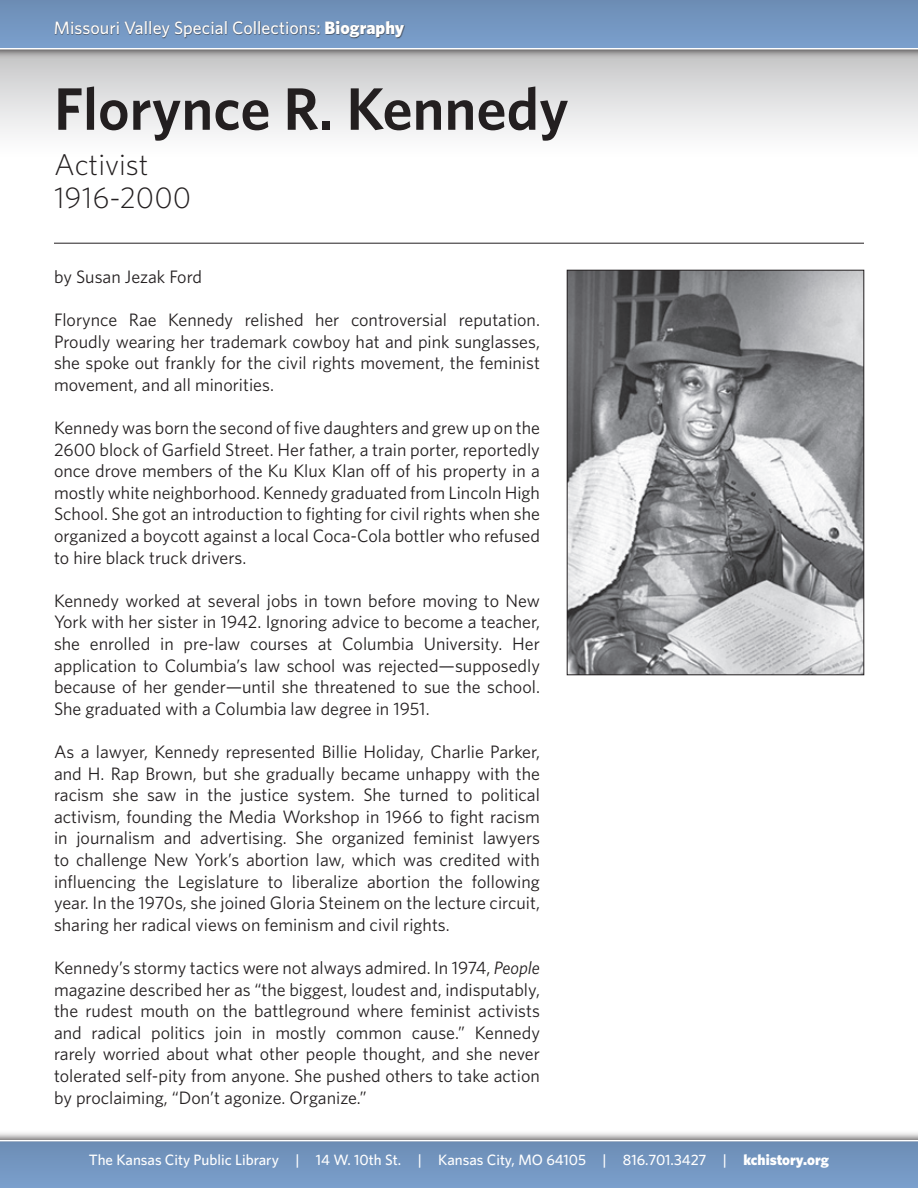
<style>
.page{position:relative;width:918px;height:1188px;background:#fff}
.page>*{position:absolute;margin:0;border:0;box-sizing:border-box;transform-origin:0 0}
.t1{font:600 60px "Whitney";color:#231f20}
.t2{font:300 30px "Whitney";color:#231f20}
.t3{font:18px/21.6px "Whitney";color:#231f20;text-align:justify}
.t4{font:500 18px "Whitney";color:#fff}
.t5{font:500 15px "Whitney";color:#fff}
.s1{font-weight:900}
.s2{font-style:italic}
</style>
<div class="page">
<div style="left:0;top:50px;width:918px;height:108px;background:linear-gradient(to bottom,#c5c5c6,#fff)"></div>
<div style="left:0;top:0;width:918px;height:60px;background:#231f20;opacity:.75"></div>
<div style="left:0;top:0;width:918px;height:48px;background:linear-gradient(to bottom,#6c8db4,#7b9fcc)"></div>
<div style="left:52px;top:16px;width:544px;height:41px;background:#231f20;opacity:.75"></div>
<div style="left:0;top:1130px;width:918px;height:58px;background:#231f20;opacity:.75"></div>
<svg style="left:0;top:1140px;width:918px;height:2px"></svg>
<div style="left:0;top:1142px;width:918px;height:46px;background:#7396c1"></div>
<hr style="left:54px;top:243px;width:810px;height:1px;background:#231f20">
<img style="left:569px;top:272px;width:293px;height:401px">
<div style="left:567px;top:270px;width:297px;height:405px;border:1px solid #231f20"></div>
<p class="t4" style="left:54px;top:17px;width:352px">Missouri Valley Special Collections: <span class="s1">Biography</span></p>
<p class="t1" style="left:54px;top:73px;width:516px">Florynce R. Kennedy</p>
<p class="t2" style="left:54px;top:147px;width:96px">Activist</p>
<p class="t2" style="left:54px;top:180px;width:139px">1916-2000</p>
<p class="t3" style="left:54px;top:265px;width:150px">by Susan Jezak Ford</p>
<p class="t3" style="left:54px;top:309px;width:488px">Florynce Rae Kennedy relished her controversial reputation.<br>Proudly wearing her trademark cowboy hat and pink sunglasses, she spoke out frankly for the civil rights movement, the feminist movement, and all minorities.</p>
<p class="t3" style="left:54px;top:417px;width:488px">Kennedy was born the second of five daughters and grew up on the 2600 block of Garfield Street. Her father, a train porter, reportedly once drove members of the Ku Klux Klan off of his property in a mostly white neighborhood. Kennedy graduated from Lincoln High School. She got an introduction to fighting for civil rights when she organized a boycott against a local Coca-Cola bottler who refused to hire black truck drivers.</p>
<p class="t3" style="left:54px;top:589px;width:488px">Kennedy worked at several jobs in town before moving to New York with her sister in 1942. Ignoring advice to become a teacher, she enrolled in pre-law courses at Columbia University. Her application to Columbia’s law school was rejected—supposedly because of her gender—until she threatened to sue the school.<br>She graduated with a Columbia law degree in 1951.</p>
<p class="t3" style="left:54px;top:741px;width:488px">As a lawyer, Kennedy represented Billie Holiday, Charlie Parker, and H. Rap Brown, but she gradually became unhappy with the racism she saw in the justice system. She turned to political activism, founding the Media Workshop in 1966 to fight racism in journalism and advertising. She organized feminist lawyers to challenge New York’s abortion law, which was credited with influencing the Legislature to liberalize abortion the following year. In the 1970s, she joined Gloria Steinem on the lecture circuit, sharing her radical views on feminism and civil rights.</p>
<p class="t3" style="left:54px;top:957px;width:488px">Kennedy’s stormy tactics were not always admired. In 1974, <span class="s2">People </span>magazine described her as “the biggest, loudest and, indisputably, the rudest mouth on the battleground where feminist activists and radical politics join in mostly common cause.” Kennedy rarely worried about what other people thought, and she never tolerated self-pity from anyone. She pushed others to take action by proclaiming, “Don’t agonize. Organize.”</p>
<p class="t5" style="left:89px;top:1151px;width:742px">The Kansas City Public Library | 14 W. 10th St. | Kansas City, MO 64105 | 816.701.3427 | <span class="s1">kchistory.org</span></p>
</div>
